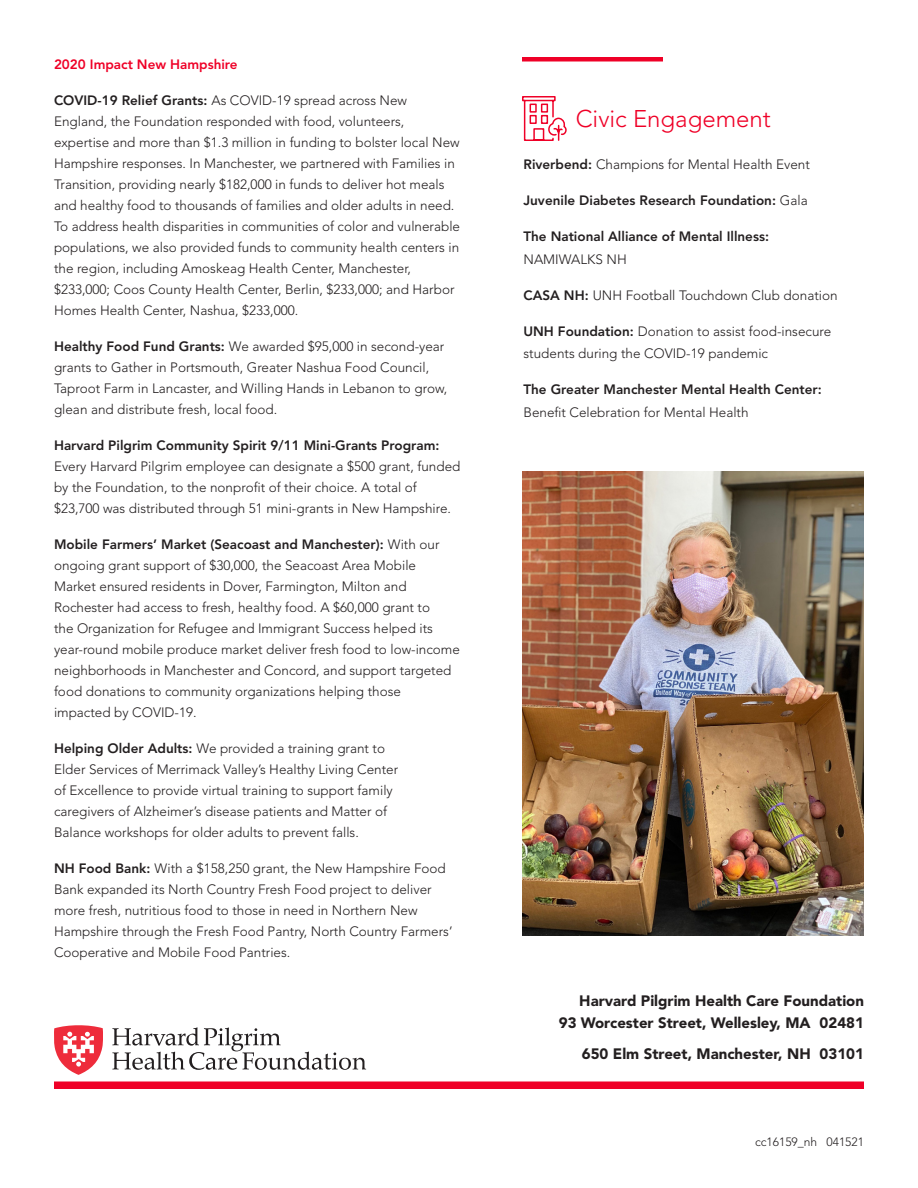
<style>
.page{position:relative;width:918px;height:1188px;background:#fff}
.page>*{position:absolute;margin:0;border:0;box-sizing:border-box;transform-origin:0 0}
._16_22_Interior_Head{font:300 24px "Avenir LT Std";color:#ef0027}
.URL_and_Phone_Number{font:900 15px "Avenir LT Std";color:#231f20}
.Medicare_body_copy{font:300 13.5px/21px "Avenir LT Std";color:#231f20}
._16_22_Interior_Head-2{font:800 13.5px/22.5px "Avenir LT Std";color:#231f20}
._16_22_Interior_Head-3{font:300 13.5px/22.5px "Avenir LT Std";color:#231f20}
.Medicare_body_copy-2{font:800 13.5px "Avenir LT Std";color:#ef0027}
.Small_Code{font:300 12px "Avenir LT Std";color:#231f20}
.s1{font-weight:800}
.s2{font-weight:300}
</style>
<div class="page">
<div style="left:54px;top:1082px;width:810px;height:7px;background:#ef0027"></div>
<div style="left:522px;top:57px;width:141px;height:5px;background:#ef0027"></div>
<img style="left:522px;top:471px;width:342px;height:465px">
<svg style="left:522px;top:96px;width:45px;height:45px"></svg>
<svg style="left:112px;top:1027px;width:254px;height:43px"></svg>
<svg style="left:54px;top:1025px;width:49px;height:50px"></svg>
<p class="Medicare_body_copy-2" style="left:54px;top:56px;width:185px">2020 Impact New Hampshire</p>
<p class="Medicare_body_copy" style="left:54px;top:90px;width:408px"><span class="s1">COVID-19 Relief Grants:</span> As COVID-19 spread across New England, the Foundation responded with food, volunteers, expertise and more than $1.3 million in funding to bolster local New Hampshire responses. In Manchester, we partnered with Families in Transition, providing nearly $182,000 in funds to deliver hot meals and healthy food to thousands of families and older adults in need.<br>To address health disparities in communities of color and vulnerable populations, we also provided funds to community health centers in the region, including Amoskeag Health Center, Manchester, $233,000; Coos County Health Center, Berlin, $233,000; and Harbor Homes Health Center, Nashua, $233,000.</p>
<p class="Medicare_body_copy" style="left:54px;top:336px;width:395px"><span class="s1">Healthy Food Fund Grants:</span> We awarded $95,000 in second-year grants to Gather in Portsmouth, Greater Nashua Food Council, Taproot Farm in Lancaster, and Willing Hands in Lebanon to grow, glean and distribute fresh, local food.</p>
<p class="Medicare_body_copy" style="left:54px;top:435px;width:408px"><span class="s1">Harvard Pilgrim Community Spirit 9/11 Mini-Grants Program:<br></span>Every Harvard Pilgrim employee can designate a $500 grant, funded by the Foundation, to the nonprofit of their choice. A total of $23,700 was distributed through 51 mini-grants in New Hampshire.</p>
<p class="Medicare_body_copy" style="left:54px;top:534px;width:407px"><span class="s1">Mobile Farmers’ Market (Seacoast and Manchester):</span> With our ongoing grant support of $30,000, the Seacoast Area Mobile Market ensured residents in Dover, Farmington, Milton and Rochester had access to fresh, healthy food. A $60,000 grant to<br>the Organization for Refugee and Immigrant Success helped its year-round mobile produce market deliver fresh food to low-income neighborhoods in Manchester and Concord, and support targeted food donations to community organizations helping those impacted by COVID-19.</p>
<p class="Medicare_body_copy" style="left:54px;top:738px;width:346px"><span class="s1">Helping Older Adults:</span> We provided a training grant to Elder Services of Merrimack Valley’s Healthy Living Center of Excellence to provide virtual training to support family caregivers of Alzheimer’s disease patients and Matter of Balance workshops for older adults to prevent falls.</p>
<p class="Medicare_body_copy" style="left:54px;top:858px;width:400px"><span class="s1">NH Food Bank:</span> With a $158,250 grant, the New Hampshire Food Bank expanded its North Country Fresh Food project to deliver more fresh, nutritious food to those in need in Northern New Hampshire through the Fresh Food Pantry, North Country Farmers’ Cooperative and Mobile Food Pantries.</p>
<p class="_16_22_Interior_Head" style="left:576px;top:105px;width:197px">Civic Engagement</p>
<p class="_16_22_Interior_Head-3" style="left:524px;top:153px;width:288px"><span class="s1">Riverbend:</span> Champions for Mental Health Event</p>
<p class="_16_22_Interior_Head-2" style="left:524px;top:189px;width:286px">Juvenile Diabetes Research Foundation: <span class="s2">Gala</span></p>
<p class="_16_22_Interior_Head-2" style="left:524px;top:225px;width:247px">The National Alliance of Mental Illness:<br><span class="s2">NAMIWALKS NH</span></p>
<p class="_16_22_Interior_Head-3" style="left:524px;top:284px;width:316px"><span class="s1">CASA NH:</span> UNH Football Touchdown Club donation</p>
<p class="_16_22_Interior_Head-3" style="left:524px;top:320px;width:309px"><span class="s1">UNH Foundation:</span> Donation to assist food-insecure students during the COVID-19 pandemic</p>
<p class="_16_22_Interior_Head-2" style="left:524px;top:378px;width:300px">The Greater Manchester Mental Health Center:<br><span class="s2">Benefit Celebration for Mental Health</span></p>
<p class="URL_and_Phone_Number" style="left:579px;top:991px;width:286px">Harvard Pilgrim Health Care Foundation</p>
<p class="URL_and_Phone_Number" style="left:559px;top:1014px;width:307px">93 Worcester Street, Wellesley, MA 02481</p>
<p class="URL_and_Phone_Number" style="left:582px;top:1045px;width:284px">650 Elm Street, Manchester, NH 03101</p>
<p class="Small_Code" style="left:755px;top:1135px;width:110px">cc16159_nh 041521</p>
</div>
